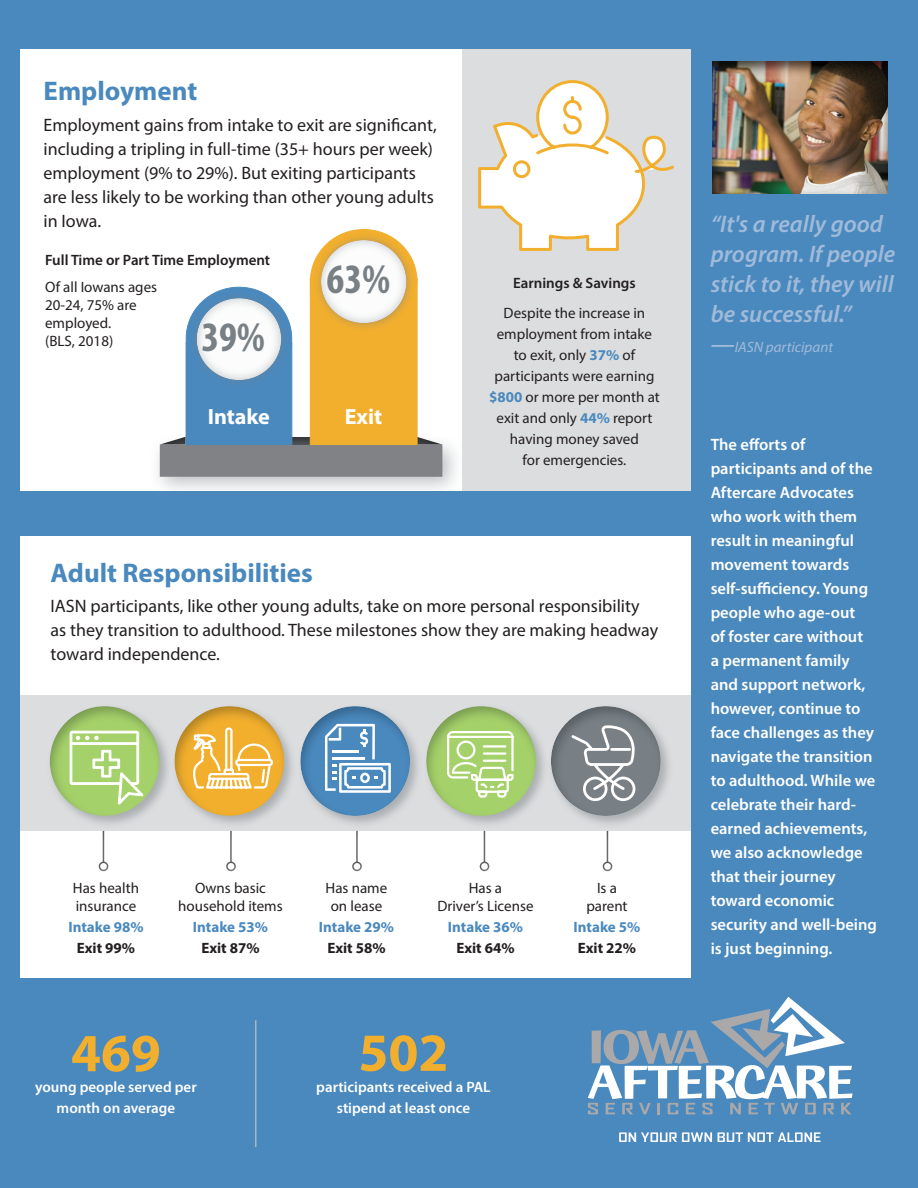
<style>
.page{position:relative;width:918px;height:1188px;background:#4a89be}
.page>*{position:absolute;margin:0;border:0;box-sizing:border-box;transform-origin:0 0}
.t1{font:700 54px "Myriad Pro";color:#f2af2e}
.t2{font:700 condensed 42px "Myriad Pro";color:#788085}
.t3{font:700 27px "Myriad Pro";color:#4a89be}
.t4{font:italic 600 24px/30px "Myriad Pro";color:#a0bada}
.t5{font:700 22.05px "Myriad Pro";color:#fff}
.t6{font:18px/24px "Myriad Pro";color:#231f20}
.t7{font:600 16.5px/24px "Myriad Pro";color:#fff}
.t8{font:15px/18px "Myriad Pro";color:#231f20;text-align:center}
.t9{font:600 15px/21px "Myriad Pro";color:#fff;text-align:center}
.t10{font:600 15px "Myriad Pro";color:#231f20}
.t11{font:700 15px "Myriad Pro";color:#4a89be}
.t12{font:700 15px "Myriad Pro";color:#231f20}
.t13{font:italic 15px "Myriad Pro";color:#a0bada}
.s1{font-weight:700;color:#4a89be}
.s2{font-weight:600;font-size:24px}
</style>
<div class="page">
<hr style="left:255px;top:1020px;width:1px;height:127px;background:#b2b5b7">
<div style="left:20px;top:49px;width:670px;height:442px;background:#fff"></div>
<div style="left:20px;top:536px;width:670px;height:441px;background:#fff"></div>
<svg style="left:619px;top:1132px;width:202px;height:10px"></svg>
<svg style="left:588px;top:997px;width:265px;height:117px"></svg>
<div style="left:711px;top:59px;width:178px;height:135px;background:#231f20;opacity:.75"></div>
<div style="left:462px;top:49px;width:228px;height:442px;background:#dcdddf"></div>
<div style="left:20px;top:695px;width:670px;height:136px;background:#dcdddf"></div>
<div style="left:46px;top:703px;width:127px;height:126px;background:#788085;opacity:.5"></div>
<div style="left:50px;top:704px;width:112px;height:113px;background:#788085;opacity:.5"></div>
<div style="left:171px;top:703px;width:126px;height:126px;background:#788085;opacity:.5"></div>
<div style="left:174px;top:704px;width:113px;height:113px;background:#788085;opacity:.5"></div>
<div style="left:297px;top:703px;width:126px;height:126px;background:#788085;opacity:.5"></div>
<div style="left:300px;top:704px;width:113px;height:113px;background:#788085;opacity:.5"></div>
<div style="left:423px;top:703px;width:126px;height:126px;background:#788085;opacity:.5"></div>
<div style="left:426px;top:704px;width:113px;height:113px;background:#788085;opacity:.5"></div>
<div style="left:547px;top:703px;width:127px;height:126px;background:#788085;opacity:.5"></div>
<div style="left:551px;top:704px;width:112px;height:113px;background:#788085;opacity:.5"></div>
<svg style="left:571px;top:725px;width:64px;height:76px;background:#959b9f"></svg>
<hr style="left:610px;top:748px;width:21px;height:3px;background:#fff">
<svg style="left:446px;top:730px;width:69px;height:69px;background:#bedd94"></svg>
<svg style="left:325px;top:724px;width:66px;height:69px;background:#84afd2"></svg>
<svg style="left:70px;top:731px;width:73px;height:73px;background:#badb8e"></svg>
<svg style="left:190px;top:726px;width:84px;height:64px;background:#f4c365"></svg>
<hr style="left:228px;top:828px;width:4px;height:34px;background:#231f20;opacity:.75">
<hr style="left:354px;top:828px;width:4px;height:34px;background:#231f20;opacity:.75">
<div style="left:481px;top:828px;width:5px;height:34px;background:#231f20;opacity:.75"></div>
<div style="left:604px;top:828px;width:5px;height:34px;background:#231f20;opacity:.75"></div>
<div style="left:100px;top:828px;width:5px;height:34px;background:#231f20;opacity:.75"></div>
<div style="left:96px;top:860px;width:14px;height:12px;background:#231f20;opacity:.75"></div>
<div style="left:224px;top:860px;width:13px;height:12px;background:#231f20;opacity:.75"></div>
<div style="left:350px;top:860px;width:13px;height:12px;background:#231f20;opacity:.75"></div>
<div style="left:477px;top:860px;width:14px;height:12px;background:#231f20;opacity:.75"></div>
<div style="left:600px;top:860px;width:14px;height:12px;background:#231f20;opacity:.75"></div>
<svg style="left:478px;top:80px;width:196px;height:171px"></svg>
<div style="left:148px;top:433px;width:317px;height:66px;background:#788085;opacity:.5"></div>
<div style="left:160px;top:445px;width:282px;height:32px;background:#808285"></div>
<div style="left:158px;top:435px;width:28px;height:11px;background:#231f20;opacity:.75"></div>
<div style="left:416px;top:435px;width:29px;height:11px;background:#231f20;opacity:.75"></div>
<div style="left:185px;top:435px;width:234px;height:11px;background:#231f20;opacity:.75"></div>
<div style="left:186px;top:342px;width:106px;height:103px;background:#4a89be"></div>
<div style="left:189px;top:290px;width:101px;height:99px;background:#788085;opacity:.5"></div>
<div style="left:194px;top:297px;width:87px;height:86px;background:#788085;opacity:.5"></div>
<div style="left:310px;top:278px;width:108px;height:167px;background:#f2af2e;border:1px solid #f2af2e"></div>
<div style="left:313px;top:232px;width:102px;height:100px;background:#788085;opacity:.5"></div>
<div style="left:319px;top:240px;width:88px;height:85px;background:#788085;opacity:.5"></div>
<h3 class="t3" style="left:44px;top:73px;width:155px">Employment</h3>
<p class="t6" style="left:44px;top:112px;width:395px">Employment gains from intake to exit are significant, including a tripling in full-time (35+ hours per week) employment (9% to 29%). But exiting participants are less likely to be working than other young adults in Iowa.</p>
<p class="t10" style="left:45px;top:250px;width:227px">Full Time or Part Time Employment</p>
<p class="t8" style="left:45px;top:277px;width:114px;text-align:left">Of all Iowans ages<br>20-24, 75% are employed.<br>(BLS, 2018)</p>
<h2 class="t2" style="left:201px;top:311px;width:65px">39%</h2>
<h3 class="t5" style="left:208px;top:402px;width:64px">Intake</h3>
<h2 class="t2" style="left:327px;top:252px;width:65px">63%</h2>
<h3 class="t5" style="left:345px;top:403px;width:39px">Exit</h3>
<p class="t10" style="left:513px;top:273px;width:124px">Earnings &amp; Savings</p>
<p class="t8" style="left:489px;top:302px;width:172px;line-height:21px">Despite the increase in employment from intake to exit, only <span class="s1">37%</span> of participants were earning <span class="s1">$800</span> or more per month at exit and only <span class="s1">44%</span> report having money saved<br>for emergencies.</p>
<h3 class="t3" style="left:51px;top:556px;width:264px">Adult Responsibilities</h3>
<p class="t6" style="left:51px;top:593px;width:609px">IASN participants, like other young adults, take on more personal responsibility as they transition to adulthood. These milestones show they are making headway toward independence.</p>
<p class="t8" style="left:73px;top:879px;width:68px;text-align:left">Has health insurance</p>
<p class="t11" style="left:68px;top:918px;width:77px">Intake 98%</p>
<p class="t12" style="left:77px;top:939px;width:60px">Exit 99%</p>
<p class="t8" style="left:178px;top:879px;width:106px">Owns basic household items</p>
<p class="t11" style="left:193px;top:918px;width:77px">Intake 53%</p>
<p class="t12" style="left:201px;top:939px;width:60px">Exit 87%</p>
<h1 class="t1" style="left:71px;top:1018px;width:91px">469</h1>
<p class="t9" style="left:35px;top:1076px;width:163px">young people served per month on average</p>
<p class="t8" style="left:326px;top:879px;width:63px">Has name on lease</p>
<p class="t11" style="left:319px;top:918px;width:77px">Intake 29%</p>
<p class="t12" style="left:327px;top:939px;width:60px">Exit 58%</p>
<p class="t8" style="left:437px;top:879px;width:98px">Has a<br>Driver’s License</p>
<p class="t11" style="left:448px;top:918px;width:77px">Intake 36%</p>
<p class="t12" style="left:456px;top:939px;width:60px">Exit 64%</p>
<h1 class="t1" style="left:359px;top:1017px;width:91px">502</h1>
<p class="t9" style="left:316px;top:1076px;width:176px">participants received a PAL stipend at least once</p>
<p class="t8" style="left:586px;top:879px;width:43px">Is a parent</p>
<p class="t11" style="left:574px;top:918px;width:68px">Intake 5%</p>
<p class="t12" style="left:578px;top:939px;width:60px">Exit 22%</p>
<h3 class="t4" style="left:711px;top:208px;width:186px">“It's a really good program. If people stick to it, they will be successful.”</h3>
<p class="t13" style="left:711px;top:338px;width:124px"><span class="s2">—</span>IASN participant</p>
<p class="t7" style="left:711px;top:432px;width:168px">The efforts of participants and of the<br>Aftercare Advocates who work with them result in meaningful movement towards self-sufficiency. Young people who age-out<br>of foster care without<br>a permanent family and support network, however, continue to face challenges as they navigate the transition to adulthood. While we celebrate their hard&shy;earned achievements, we also acknowledge that their journey toward economic security and well-being is just beginning.</p>
</div>
